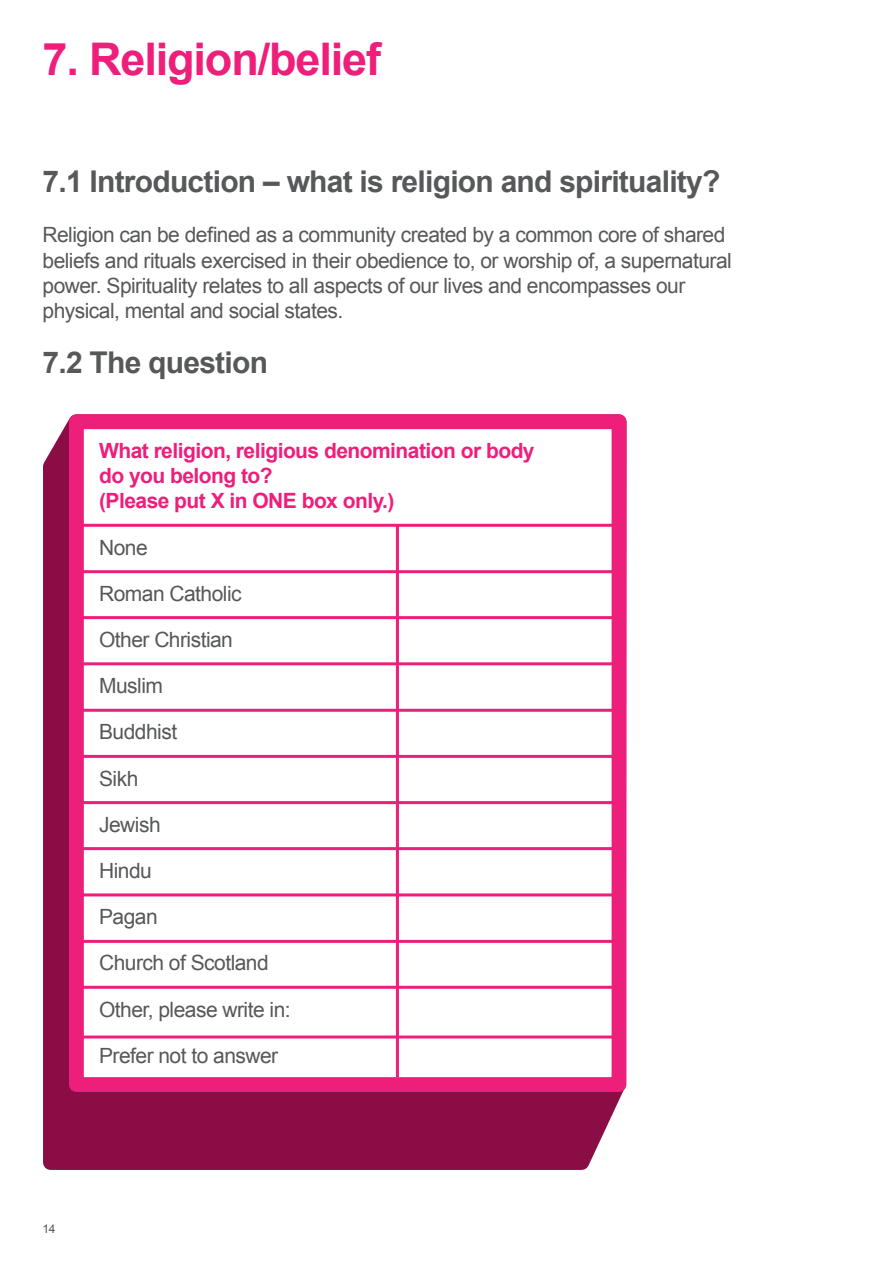
<style>
.page{position:relative;width:893px;height:1263px;background:#fff}
.page>*{position:absolute;margin:0;border:0;box-sizing:border-box;transform-origin:0 0}
.t1{font:700 45px "Arial";letter-spacing:-.025em;color:#ee1e7b}
.t2{font:700 30px "Arial";letter-spacing:-.025em;color:#57585a}
.t3{font:21px/46.2px "Arial";letter-spacing:-.025em;color:#57585a}
.t4{font:700 21px/25.2px "Arial";letter-spacing:-.025em;color:#ee1e7b}
.t5{font:12px "Arial";color:#57585a}
</style>
<div class="page">
<div style="left:43px;top:419px;width:584px;height:751px;background:#8b0d46"></div>
<div style="left:69px;top:414px;width:557px;height:678px;background:#fff;border:15px solid #ee1e7b"></div>
<hr style="left:82px;top:524px;width:538px;height:3px;background:#ee1e7b">
<hr style="left:82px;top:570px;width:538px;height:3px;background:#ee1e7b">
<hr style="left:82px;top:616px;width:538px;height:3px;background:#ee1e7b">
<hr style="left:82px;top:662px;width:538px;height:3px;background:#ee1e7b">
<hr style="left:82px;top:709px;width:538px;height:3px;background:#ee1e7b">
<hr style="left:82px;top:755px;width:538px;height:3px;background:#ee1e7b">
<hr style="left:82px;top:801px;width:538px;height:3px;background:#ee1e7b">
<hr style="left:82px;top:847px;width:538px;height:3px;background:#ee1e7b">
<hr style="left:82px;top:893px;width:538px;height:3px;background:#ee1e7b">
<hr style="left:82px;top:940px;width:538px;height:3px;background:#ee1e7b">
<hr style="left:82px;top:986px;width:538px;height:3px;background:#ee1e7b">
<hr style="left:82px;top:1035px;width:538px;height:3px;background:#ee1e7b">
<hr style="left:396px;top:525px;width:3px;height:552px;background:#ee1e7b">
<h1 class="t1" style="left:43px;top:30px;width:340px">7. Religion/belief</h1>
<h2 class="t2" style="left:43px;top:162px;width:679px">7.1 Introduction – what is religion and spirituality?</h2>
<p class="t3" style="left:43px;top:223px;width:691px;line-height:25.2px">Religion can be defined as a community created by a common core of shared beliefs and rituals exercised in their obedience to, or worship of, a supernatural power. Spirituality relates to all aspects of our lives and encompasses our physical, mental and social states.</p>
<h2 class="t2" style="left:43px;top:343px;width:227px">7.2 The question</h2>
<p class="t4" style="left:99px;top:439px;width:437px">What religion, religious denomination or body do you belong to?<br>(Please put X in ONE box only.)</p>
<p class="t3" style="left:99px;top:524px;width:144px">None<br>Roman Catholic<br>Other Christian<br>Muslim<br>Buddhist</p>
<p class="t3" style="left:99px;top:755px;width:63px">Sikh<br>Jewish</p>
<p class="t3" style="left:99px;top:848px;width:54px">Hindu</p>
<p class="t3" style="left:99px;top:894px;width:60px">Pagan</p>
<p class="t3" style="left:99px;top:940px;width:193px">Church of Scotland<br>Other, please write in:</p>
<p class="t3" style="left:99px;top:1032px;width:181px">Prefer not to answer</p>
<p class="t5" style="left:43px;top:1221px;width:15px">14</p>
</div>
